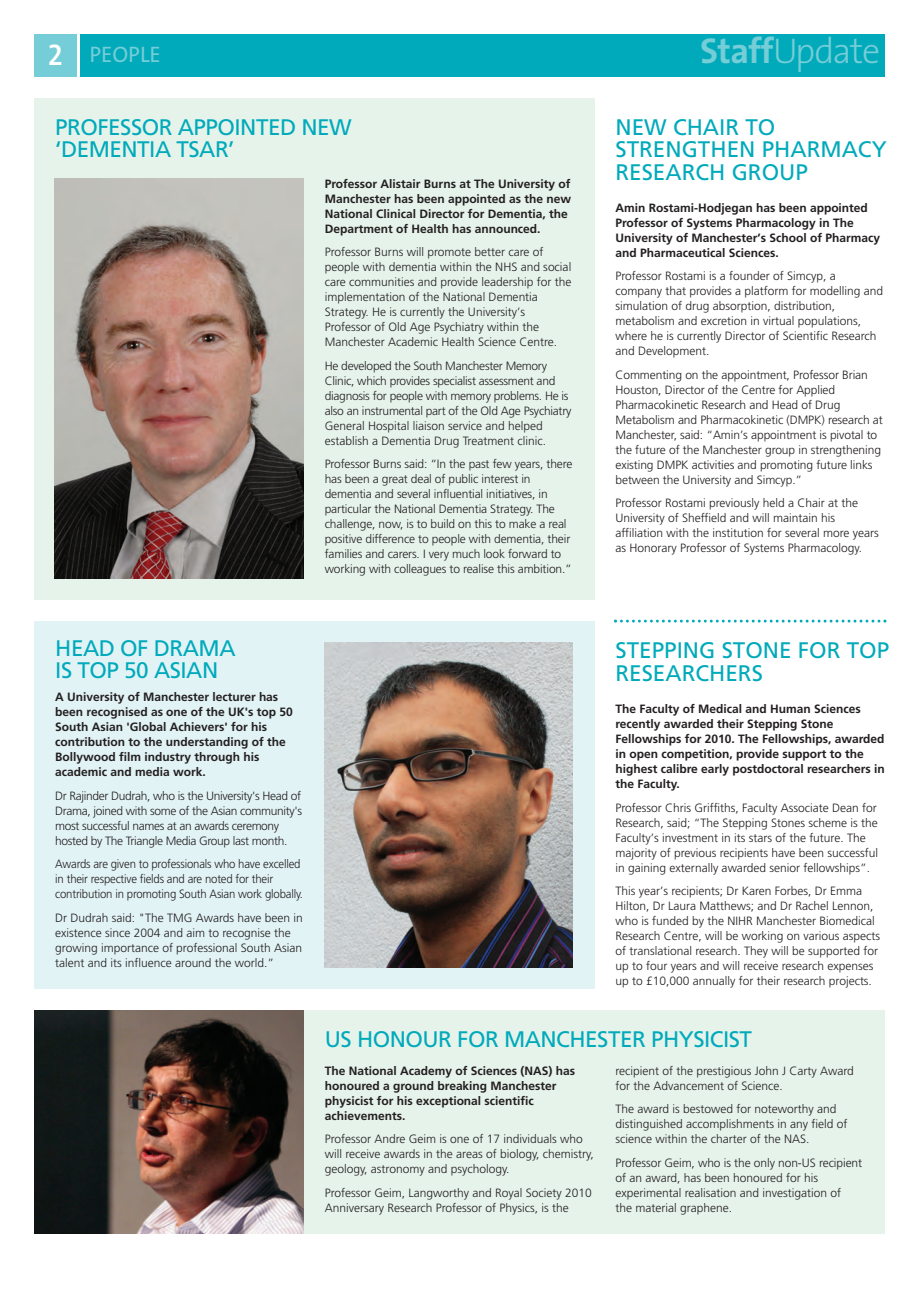
<style>
.page{position:relative;width:919px;height:1289px;background:#fff}
.page>*{position:absolute;margin:0;border:0;box-sizing:border-box;transform-origin:0 0}
.t1{font:300 36px "The Sans";letter-spacing:-.035em;color:#74cdd7}
.t2{font:22.5px/22.5px "Frutiger";letter-spacing:-.02em;color:#0ab}
.t3{font:22.5px/22.5px "Frutiger";color:#0ab}
.t4{font:22.5px "The Sans";color:#74cdd7}
.t5{font:300 12px/15px "Frutiger";color:#231f20}
.t6{font:700 12px/15px "Frutiger";color:#231f20}
.t7{font:300 12px/15px "Frutiger";letter-spacing:-.02em;color:#231f20}
.t8{font:300 12px/15px "Frutiger";letter-spacing:-.03em;color:#231f20}
.t9{font:300 12px/15px "Frutiger";letter-spacing:-.02em;color:#231f20;scale:.95 1}
.s1{font-family:"The Sans Semi Bold Caps";font-size:30px;color:#fff}
.s2{font-weight:700}
</style>
<div class="page">
<div style="left:34px;top:1010px;width:850px;height:223px;background:#e6f3eb"></div>
<img style="left:34px;top:1010px;width:269px;height:223px">
<div style="left:34px;top:98px;width:560px;height:502px;background:#e6f3eb"></div>
<div style="left:81px;top:34px;width:803px;height:43px;background:#0ab"></div>
<div style="left:34px;top:34px;width:43px;height:43px;background:#74cdd7"></div>
<div style="left:34px;top:621px;width:560px;height:368px;background:#e2f3f6"></div>
<img style="left:325px;top:642px;width:248px;height:325px">
<svg style="left:614px;top:619px;width:272px;height:3px"></svg>
<img style="left:55px;top:179px;width:248px;height:399px">
<h2 class="t4" style="left:48px;top:46px;width:115px"><span class="s1">2</span> PEOPLE</h2>
<h1 class="t1" style="left:700px;top:37px;width:182px"><span class="s2">Staff</span>Update</h1>
<h2 class="t2" style="left:55px;top:117px;width:298px">PROFESSOR APPOINTED NEW ‘DEMENTIA TSAR’</h2>
<p class="t6" style="left:325px;top:177px;width:248px">Professor Alistair Burns at The University of Manchester has been appointed as the new National Clinical Director for Dementia, the Department of Health has announced.</p>
<p class="t5" style="left:325px;top:245px;width:248px">Professor Burns will promote better care of people with dementia within the NHS and social care communities and provide leadership for the implementation of the National Dementia Strategy. He is currently the University’s Professor of Old Age Psychiatry within the Manchester Academic Health Science Centre.</p>
<p class="t7" style="left:325px;top:359px;width:248px">He developed the South Manchester Memory Clinic, which provides specialist assessment and diagnosis for people with memory problems. He is also an instrumental part of the Old Age Psychiatry General Hospital liaison service and helped establish a Dementia Drug Treatment clinic.</p>
<p class="t5" style="left:325px;top:457px;width:249px">Professor Burns said: “In the past few years, there has been a great deal of public interest in dementia and several influential initiatives, in particular the National Dementia Strategy. The challenge, now, is to build on this to make a real positive difference to people with dementia, their families and carers. I very much look forward to working with colleagues to realise this ambition.”</p>
<h2 class="t2" style="left:55px;top:638px;width:182px">HEAD OF DRAMA<br>IS TOP 50 ASIAN</h2>
<p class="t6" style="left:55px;top:690px;width:239px">A University of Manchester lecturer has been recognised as one of the UK's top 50<br>South Asian 'Global Achievers' for his contribution to the understanding of the Bollywood film industry through his academic and media work.</p>
<p class="t8" style="left:55px;top:789px;width:248px">Dr Rajinder Dudrah, who is the University's Head of Drama, joined with some of the Asian community's most successful names at an awards ceremony hosted by The Triangle Media Group last month.</p>
<p class="t9" style="left:55px;top:857px;width:262px">Awards are given to professionals who have excelled in their respective fields and are noted for their contribution in promoting South Asian work globally.</p>
<p class="t5" style="left:55px;top:911px;width:249px">Dr Dudrah said: "The TMG Awards have been in existence since 2004 and aim to recognise the growing importance of professional South Asian talent and its influence around the world.”</p>
<h2 class="t3" style="left:615px;top:117px;width:273px">NEW CHAIR TO<br>STRENGTHEN PHARMACY<br>RESEARCH GROUP</h2>
<p class="t6" style="left:615px;top:201px;width:266px">Amin Rostami-Hodjegan has been appointed Professor of Systems Pharmacology in The University of Manchester’s School of Pharmacy and Pharmaceutical Sciences.</p>
<p class="t5" style="left:615px;top:269px;width:269px">Professor Rostami is a founder of Simcyp, a company that provides a platform for modelling and simulation of drug absorption, distribution, metabolism and excretion in virtual populations, where he is currently Director of Scientific Research and Development.</p>
<p class="t5" style="left:615px;top:368px;width:269px">Commenting on the appointment, Professor Brian Houston, Director of the Centre for Applied Pharmacokinetic Research and Head of Drug Metabolism and Pharmacokinetic (DMPK) research at Manchester, said: “Amin’s appointment is pivotal to the future of the Manchester group in strengthening existing DMPK activities and promoting future links between the University and Simcyp.”</p>
<p class="t5" style="left:615px;top:496px;width:265px">Professor Rostami previously held a Chair at the University of Sheffield and will maintain his affiliation with the institution for several more years as Honorary Professor of Systems Pharmacology.</p>
<h2 class="t3" style="left:615px;top:640px;width:275px">STEPPING STONE FOR TOP<br>RESEARCHERS</h2>
<p class="t6" style="left:615px;top:702px;width:271px">The Faculty of Medical and Human Sciences recently awarded their Stepping Stone Fellowships for 2010. The Fellowships, awarded in open competition, provide support to the highest calibre early postdoctoral researchers in the Faculty.</p>
<p class="t5" style="left:615px;top:800px;width:264px">Professor Chris Griffiths, Faculty Associate Dean for Research, said; “The Stepping Stones scheme is the Faculty’s investment in its stars of the future. The majority of previous recipients have been successful in gaining externally awarded senior fellowships”.</p>
<p class="t5" style="left:615px;top:884px;width:266px">This year’s recipients; Dr Karen Forbes, Dr Emma Hilton, Dr Laura Matthews; and Dr Rachel Lennon, who is funded by the NIHR Manchester Biomedical Research Centre, will be working on various aspects of translational research. They will be supported for up to four years and will receive research expenses up to £10,000 annually for their research projects.</p>
<h2 class="t2" style="left:325px;top:1029px;width:429px">US HONOUR FOR MANCHESTER PHYSICIST</h2>
<p class="t6" style="left:325px;top:1063px;width:252px">The National Academy of Sciences (NAS) has honoured a ground breaking Manchester physicist for his exceptional scientific achievements.</p>
<p class="t5" style="left:325px;top:1132px;width:270px">Professor Andre Geim is one of 17 individuals who will receive awards in the areas of biology, chemistry, geology, astronomy and psychology.</p>
<p class="t5" style="left:325px;top:1185px;width:268px">Professor Geim, Langworthy and Royal Society 2010<br>Anniversary Research Professor of Physics, is the</p>
<p class="t5" style="left:615px;top:1063px;width:240px">recipient of the prestigious John J Carty Award for the Advancement of Science.</p>
<p class="t5" style="left:615px;top:1102px;width:233px">The award is bestowed for noteworthy and distinguished accomplishments in any field of science within the charter of the NAS.</p>
<p class="t5" style="left:615px;top:1155px;width:248px">Professor Geim, who is the only non-US recipient of an award, has been honoured for his experimental realisation and investigation of<br>the material graphene.</p>
</div>
